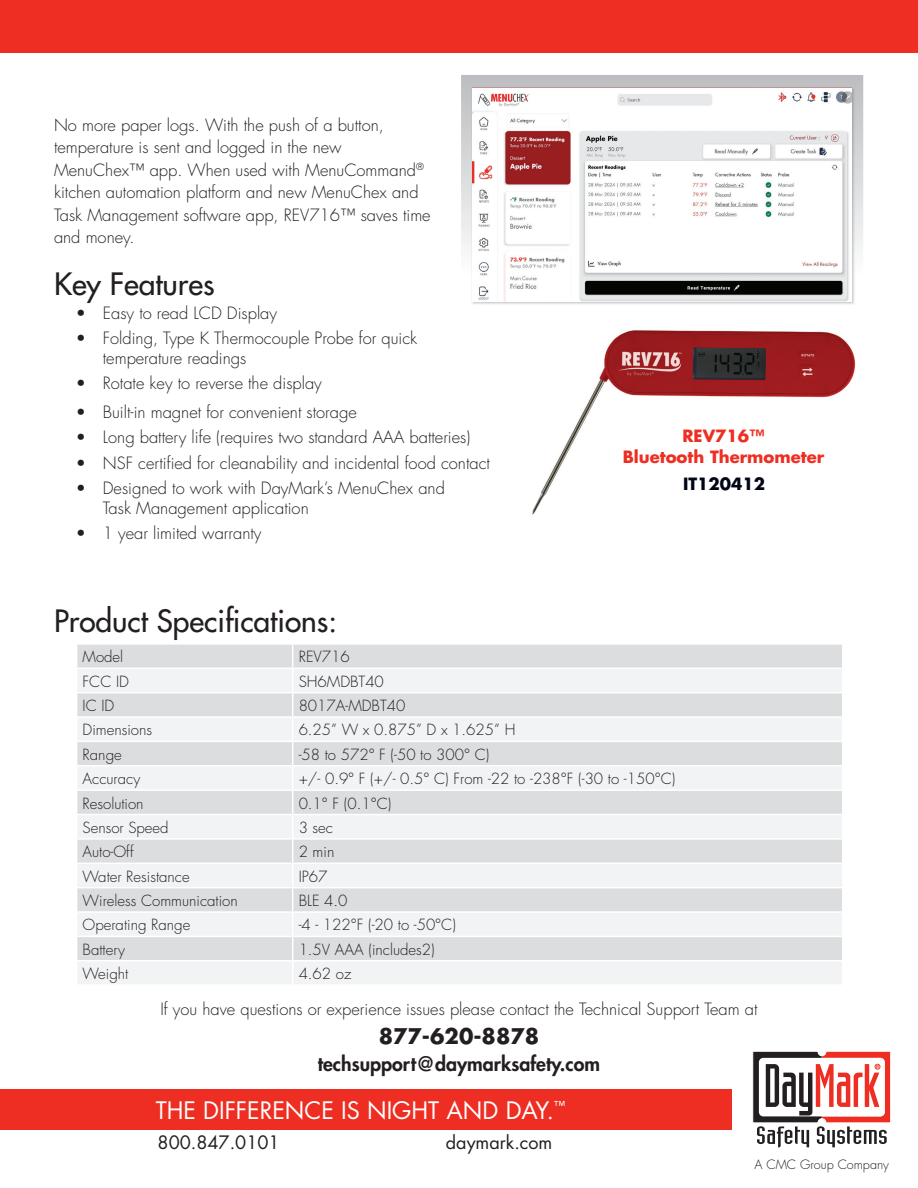
<style>
.page{position:relative;width:918px;height:1188px;background:#fff}
.page>*{position:absolute;margin:0;border:0;box-sizing:border-box;transform-origin:0 0}
.t1{font:500 30px "Futura Std";color:#231f20}
.t2{font:23.4px "Futura Std";color:#fff}
.t3{font:700 21px "Futura Std";color:#231f20}
.t4{font:800 19.5px "Futura Std";color:#231f20}
.t5{font:18px "Futura Std";color:#231f20}
.t6{font:300 16.5px/22.5px "Futura Std";color:#231f20}
.t7{font:700 16.5px/21px "Futura Std";color:#ee2e22;text-align:center}
.t8{font:700 16.5px "Futura Std";color:#010614}
.t9{font:300 15px "Futura Std";color:#231f20}
.t10{font:300 12.6px "Futura Std";color:#231f20}
</style>
<div class="page">
<img style="left:531px;top:330px;width:325px;height:185px">
<svg style="left:461px;top:75px;width:402px;height:178px;background:#c9c9cc"></svg>
<div style="left:0;top:0;width:918px;height:53px;background:#ee2e22"></div>
<div style="left:0;top:1089px;width:731px;height:41px;background:#ee2e22"></div>
<svg style="left:752px;top:1051px;width:139px;height:96px"></svg>
<div style="left:77px;top:645px;width:765px;height:23px;background:#dcdddf"></div>
<svg style="left:77px;top:669px;width:765px;height:315px;fill:#f2f3f4"></svg>
<hr style="left:293px;top:692px;width:550px;height:1px;background:#fff">
<hr style="left:293px;top:716px;width:550px;height:2px;background:#fff">
<hr style="left:293px;top:741px;width:550px;height:1px;background:#fff">
<hr style="left:293px;top:765px;width:550px;height:2px;background:#fff">
<hr style="left:293px;top:789px;width:550px;height:2px;background:#fff">
<hr style="left:293px;top:814px;width:550px;height:1px;background:#fff">
<hr style="left:293px;top:838px;width:550px;height:2px;background:#fff">
<hr style="left:293px;top:863px;width:550px;height:1px;background:#fff">
<hr style="left:293px;top:887px;width:550px;height:1px;background:#fff">
<hr style="left:293px;top:911px;width:550px;height:2px;background:#fff">
<hr style="left:293px;top:936px;width:550px;height:1px;background:#fff">
<hr style="left:293px;top:960px;width:550px;height:2px;background:#fff">
<hr style="left:76px;top:692px;width:217px;height:1px;background:#fff">
<hr style="left:76px;top:716px;width:217px;height:2px;background:#fff">
<hr style="left:76px;top:741px;width:217px;height:1px;background:#fff">
<hr style="left:76px;top:765px;width:217px;height:2px;background:#fff">
<hr style="left:76px;top:789px;width:217px;height:2px;background:#fff">
<hr style="left:76px;top:814px;width:217px;height:1px;background:#fff">
<hr style="left:76px;top:838px;width:217px;height:2px;background:#fff">
<hr style="left:76px;top:863px;width:217px;height:1px;background:#fff">
<hr style="left:76px;top:887px;width:217px;height:1px;background:#fff">
<hr style="left:76px;top:911px;width:217px;height:2px;background:#fff">
<hr style="left:76px;top:936px;width:217px;height:1px;background:#fff">
<hr style="left:76px;top:960px;width:217px;height:2px;background:#fff">
<svg style="left:292px;top:645px;width:1px;height:339px"></svg>
<img style="left:471px;top:86px;width:384px;height:218px">
<img style="left:473px;top:88px;width:379px;height:214px">
<p class="t6" style="left:54px;top:114px;width:378px">No more paper logs. With the push of a button, temperature is sent and logged in the new MenuChex™ app. When used with MenuCommand<sup>® </sup>kitchen automation platform and new MenuChex and Task Management software app, REV716™ saves time and money.</p>
<h1 class="t1" style="left:54px;top:265px;width:162px">Key Features</h1>
<p class="t6" style="left:76px;top:302px;width:203px">• Easy to read LCD Display</p>
<p class="t6" style="left:103px;top:329px;width:316px;line-height:19.5px;text-indent:-27px">• Folding, Type K Thermocouple Probe for quick temperature readings</p>
<p class="t6" style="left:76px;top:373px;width:248px">• Rotate key to reverse the display</p>
<p class="t6" style="left:76px;top:401px;width:283px">• Built-in magnet for convenient storage</p>
<p class="t6" style="left:76px;top:426px;width:396px">• Long battery life (requires two standard AAA batteries)</p>
<p class="t6" style="left:76px;top:452px;width:416px">• NSF certified for cleanability and incidental food contact</p>
<p class="t6" style="left:103px;top:479px;width:344px;line-height:19.5px;text-indent:-27px">• Designed to work with DayMark’s MenuChex and<br>Task Management application</p>
<p class="t6" style="left:76px;top:522px;width:187px">• 1 year limited warranty</p>
<p class="t7" style="left:623px;top:425px;width:203px">REV716™<br>Bluetooth Thermometer</p>
<p class="t8" style="left:683px;top:472px;width:84px">IT120412</p>
<h1 class="t1" style="left:54px;top:603px;width:285px">Product Specifications:</h1>
<p class="t9" style="left:83px;top:648px;width:42px">Model</p>
<p class="t9" style="left:299px;top:648px;width:53px">REV716</p>
<p class="t9" style="left:83px;top:672px;width:48px">FCC ID</p>
<p class="t9" style="left:299px;top:672px;width:87px">SH6MDBT40</p>
<p class="t9" style="left:83px;top:696px;width:33px">IC ID</p>
<p class="t9" style="left:299px;top:696px;width:108px">8017A-MDBT40</p>
<p class="t9" style="left:83px;top:721px;width:71px">Dimensions</p>
<p class="t9" style="left:299px;top:721px;width:218px">6.25” W x 0.875” D x 1.625” H</p>
<p class="t9" style="left:83px;top:745px;width:41px">Range</p>
<p class="t9" style="left:299px;top:745px;width:192px">-58 to 572° F (-50 to 300° C)</p>
<p class="t9" style="left:83px;top:770px;width:59px">Accuracy</p>
<p class="t9" style="left:299px;top:770px;width:378px">+/- 0.9° F (+/- 0.5° C) From -22 to -238°F (-30 to -150°C)</p>
<p class="t9" style="left:83px;top:794px;width:63px">Resolution</p>
<p class="t9" style="left:299px;top:794px;width:94px">0.1° F (0.1°C)</p>
<p class="t9" style="left:83px;top:818px;width:88px">Sensor Speed</p>
<p class="t9" style="left:299px;top:818px;width:36px">3 sec</p>
<p class="t9" style="left:83px;top:843px;width:53px">Auto-Off</p>
<p class="t9" style="left:299px;top:843px;width:37px">2 min</p>
<p class="t9" style="left:83px;top:867px;width:109px">Water Resistance</p>
<p class="t9" style="left:299px;top:867px;width:30px">IP67</p>
<p class="t9" style="left:83px;top:891px;width:157px">Wireless Communication</p>
<p class="t9" style="left:299px;top:891px;width:50px">BLE 4.0</p>
<p class="t9" style="left:83px;top:916px;width:109px">Operating Range</p>
<p class="t9" style="left:299px;top:916px;width:159px">-4 - 122°F (-20 to -50°C)</p>
<p class="t9" style="left:83px;top:940px;width:44px">Battery</p>
<p class="t9" style="left:299px;top:940px;width:137px">1.5V AAA (includes2)</p>
<p class="t9" style="left:83px;top:965px;width:47px">Weight</p>
<p class="t9" style="left:299px;top:965px;width:54px">4.62 oz</p>
<p class="t6" style="left:160px;top:999px;width:599px">If you have questions or experience issues please contact the Technical Support Team at</p>
<p class="t3" style="left:379px;top:1022px;width:162px">877-620-8878</p>
<p class="t4" style="left:318px;top:1051px;width:284px">techsupport@daymarksafety.com</p>
<h2 class="t2" style="left:156px;top:1095px;width:411px">THE DIFFERENCE IS NIGHT AND DAY.<sup>™</sup></h2>
<p class="t5" style="left:158px;top:1131px;width:123px">800.847.0101</p>
<p class="t5" style="left:446px;top:1131px;width:108px">daymark.com</p>
<p class="t10" style="left:754px;top:1156px;width:136px">A CMC Group Company</p>
</div>
